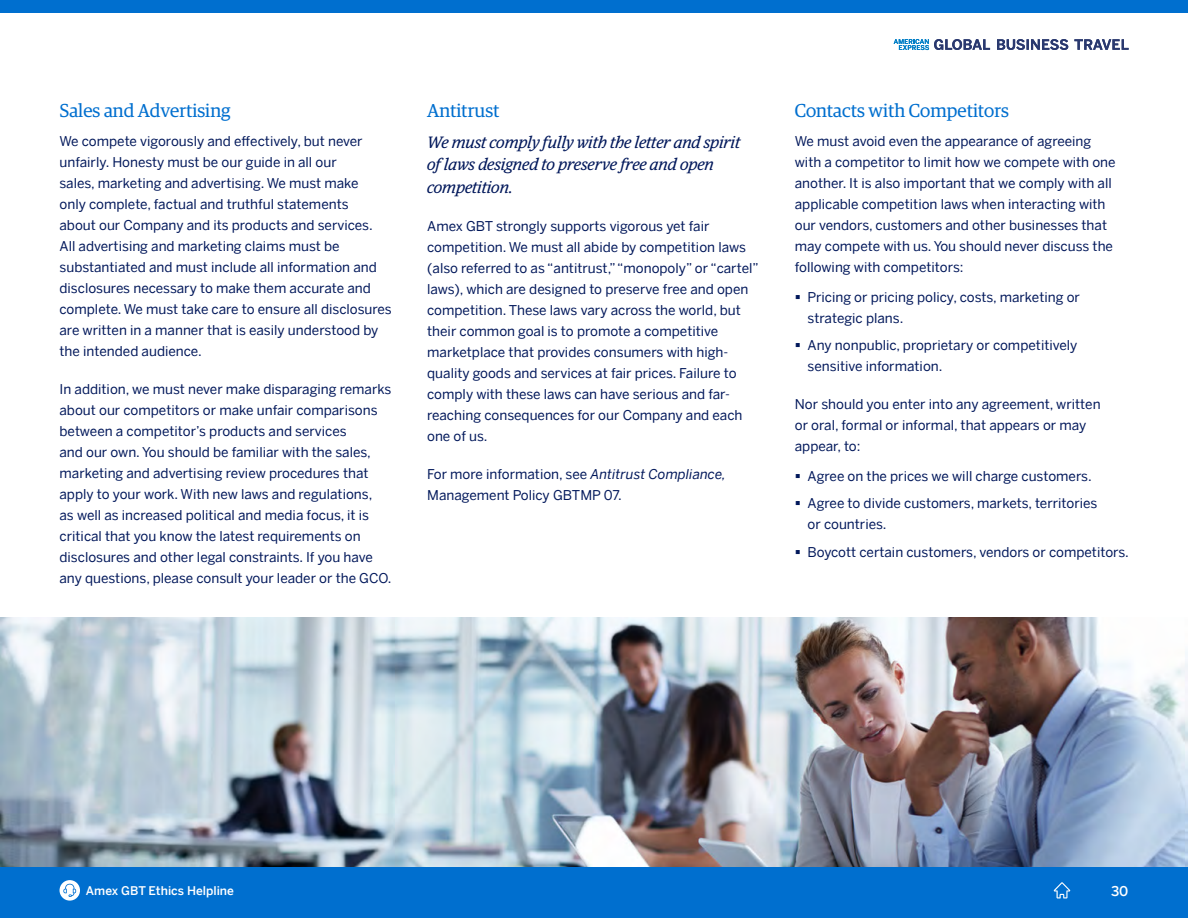
<style>
.page{position:relative;width:1188px;height:918px;background:#fff}
.page>*{position:absolute;margin:0;border:0;box-sizing:border-box;transform-origin:0 0}
.t1{font:18.75px "Guardian Egyp";color:#006fcf}
.t2{font:italic 16.5px/22.5px "Guardian Egyp";color:#00175a}
.t3{font:13.5px/21px "Benton Sans";color:#00175a}
.t4{font:500 13.5px "Benton Sans";color:#fff}
.t5{font:500 12px "Benton Sans";color:#fff}
.s1{font-style:italic}
</style>
<div class="page">
<div style="left:0;top:0;width:1188px;height:13px;background:#006fcf"></div>
<div style="left:0;top:867px;width:1188px;height:51px;background:#006fcf"></div>
<svg style="left:1054px;top:882px;width:16px;height:16px"></svg>
<div style="left:60px;top:880px;width:20px;height:21px;background:#fff;border-radius:50%"></div>
<svg style="left:63px;top:884px;width:13px;height:13px"></svg>
<svg style="left:997px;top:39px;width:71px;height:11px"></svg>
<svg style="left:1074px;top:39px;width:55px;height:11px"></svg>
<svg style="left:894px;top:39px;width:96px;height:11px"></svg>
<img style="left:0;top:618px;width:1188px;height:249px">
<h1 class="t1" style="left:60px;top:97px;width:172px">Sales and Advertising</h1>
<p class="t3" style="left:60px;top:130px;width:334px">We compete vigorously and effectively, but never unfairly. Honesty must be our guide in all our<br>sales, marketing and advertising. We must make<br>only complete, factual and truthful statements<br>about our Company and its products and services.<br>All advertising and marketing claims must be substantiated and must include all information and disclosures necessary to make them accurate and complete. We must take care to ensure all disclosures are written in a manner that is easily understood by the intended audience.</p>
<p class="t3" style="left:60px;top:378px;width:334px">In addition, we must never make disparaging remarks about our competitors or make unfair comparisons between a competitor’s products and services<br>and our own. You should be familiar with the sales, marketing and advertising review procedures that apply to your work. With new laws and regulations,<br>as well as increased political and media focus, it is critical that you know the latest requirements on disclosures and other legal constraints. If you have any questions, please consult your leader or the GCO.</p>
<h1 class="t1" style="left:427px;top:97px;width:74px">Antitrust</h1>
<p class="t2" style="left:427px;top:130px;width:314px">We must comply fully with the letter and spirit of laws designed to preserve free and open competition.</p>
<p class="t3" style="left:427px;top:215px;width:333px">Amex GBT strongly supports vigorous yet fair competition. We must all abide by competition laws (also referred to as “antitrust,” “monopoly” or “cartel” laws), which are designed to preserve free and open competition. These laws vary across the world, but their common goal is to promote a competitive marketplace that provides consumers with high&shy;quality goods and services at fair prices. Failure to comply with these laws can have serious and far&shy;reaching consequences for our Company and each one of us.</p>
<p class="t3" style="left:427px;top:463px;width:300px">For more information, see <span class="s1">Antitrust Compliance,<br></span>Management Policy GBTMP 07.</p>
<h1 class="t1" style="left:795px;top:97px;width:216px">Contacts with Competitors</h1>
<p class="t3" style="left:795px;top:130px;width:322px">We must avoid even the appearance of agreeing with a competitor to limit how we compete with one another. It is also important that we comply with all applicable competition laws when interacting with our vendors, customers and other businesses that may compete with us. You should never discuss the following with competitors:</p>
<p class="t3" style="left:808px;top:286px;width:274px">Pricing or pricing policy, costs, marketing or strategic plans.</p>
<p class="t3" style="left:808px;top:334px;width:271px">Any nonpublic, proprietary or competitively sensitive information.</p>
<p class="t3" style="left:795px;top:393px;width:307px">Nor should you enter into any agreement, written or oral, formal or informal, that appears or may appear, to:</p>
<p class="t3" style="left:808px;top:461px;width:291px;line-height:27.5px">Agree on the prices we will charge customers.<br>Agree to divide customers, markets, territories</p>
<p class="t3" style="left:808px;top:510px;width:323px;line-height:27.5px">or countries.<br>Boycott certain customers, vendors or competitors.</p>
<p class="t5" style="left:86px;top:882px;width:150px">Amex GBT Ethics Helpline</p>
<p class="t4" style="left:1111px;top:881px;width:19px">30</p>
</div>
